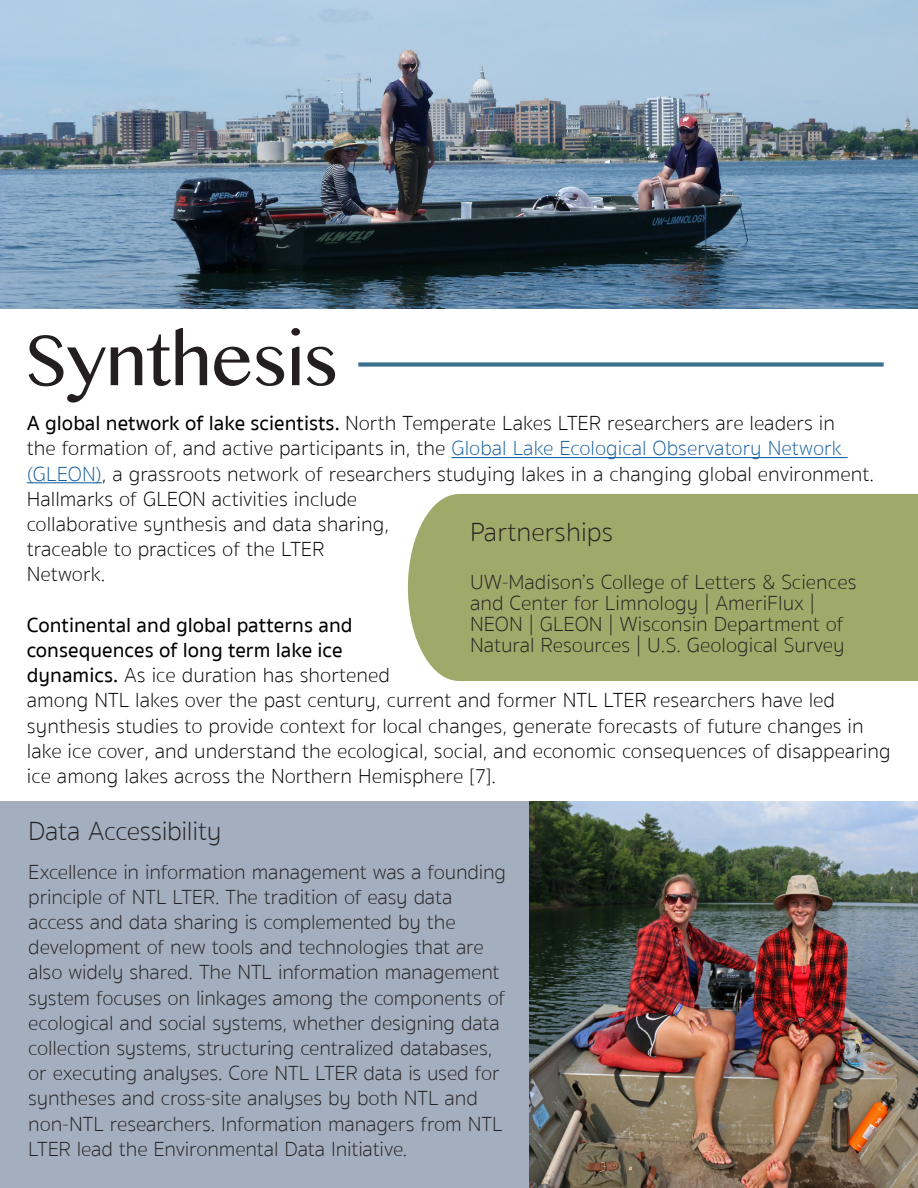
<style>
.page{position:relative;width:918px;height:1188px;background:#fff}
.page>*{position:absolute;margin:0;border:0;box-sizing:border-box;transform-origin:0 0}
.t1{font:72px "Myanmar MN";color:#231f20}
.t2{font:100 27px "Sukhumvit Set";letter-spacing:-.01em;color:#231f20}
.t3{font:100 21px/25.2px "Sukhumvit Set";color:#000}
.highlight_box_text{font:100 21px/25.2px "Sukhumvit Set";letter-spacing:-.01em;color:#231f20}
.s1{font-weight:500}
.s2{color:#175d9e}
</style>
<div class="page">
<div style="left:0;top:801px;width:918px;height:387px;background:#a3afbe"></div>
<hr style="left:451px;top:457px;width:397px;height:1px;background:#175d9e">
<hr style="left:27px;top:482px;width:75px;height:1px;background:#175d9e">
<img style="left:0;top:0;width:918px;height:309px">
<svg style="left:358px;top:362px;width:526px;height:5px;background:#59869f"></svg>
<img style="left:529px;top:801px;width:389px;height:387px">
<div style="left:459px;top:495px;width:458px;height:185px;background:#9fa96a"></div>
<div style="left:458px;top:494px;width:460px;height:187px;border:2px solid #9fa96a"></div>
<svg style="left:408px;top:494px;width:102px;height:187px"></svg>
<svg style="left:450px;top:506px;width:466px;height:159px"></svg>
<p class="t1" style="left:27px;top:318px;width:313px">Synthesis</p>
<p class="t3" style="left:27px;top:411px;width:849px"><span class="s1">A global network of lake scientists.</span> North Temperate Lakes LTER researchers are leaders in<br>the formation of, and active participants in, the <span class="s2">Global Lake Ecological Observatory Network (GLEON)</span>, a grassroots network of researchers studying lakes in a changing global environment.<br>Hallmarks of GLEON activities include<br>collaborative synthesis and data sharing,<br>traceable to practices of the LTER<br>Network.</p>
<p class="t3" style="left:27px;top:613px;width:866px"><span class="s1">Continental and global patterns and<br>consequences of long term lake ice<br>dynamics.</span> As ice duration has shortened<br>among NTL lakes over the past century, current and former NTL LTER researchers have led synthesis studies to provide context for local changes, generate forecasts of future changes in lake ice cover, and understand the ecological, social, and economic consequences of disappearing ice among lakes across the Northern Hemisphere [7].</p>
<p class="t2" style="left:470px;top:514px;width:145px">Partnerships</p>
<p class="highlight_box_text" style="left:470px;top:572px;width:388px;line-height:21px">UW-Madison’s College of Letters &amp; Sciences and Center for Limnology | AmeriFlux | NEON | GLEON | Wisconsin Department of Natural Resources | U.S. Geological Survey</p>
<p class="t2" style="left:28px;top:813px;width:195px">Data Accessibility</p>
<p class="highlight_box_text" style="left:28px;top:860px;width:479px">Excellence in information management was a founding principle of NTL LTER. The tradition of easy data access and data sharing is complemented by the development of new tools and technologies that are also widely shared. The NTL information management system focuses on linkages among the components of ecological and social systems, whether designing data collection systems, structuring centralized databases, or executing analyses. Core NTL LTER data is used for syntheses and cross-site analyses by both NTL and non-NTL researchers. Information managers from NTL LTER lead the Environmental Data Initiative.</p>
</div>
